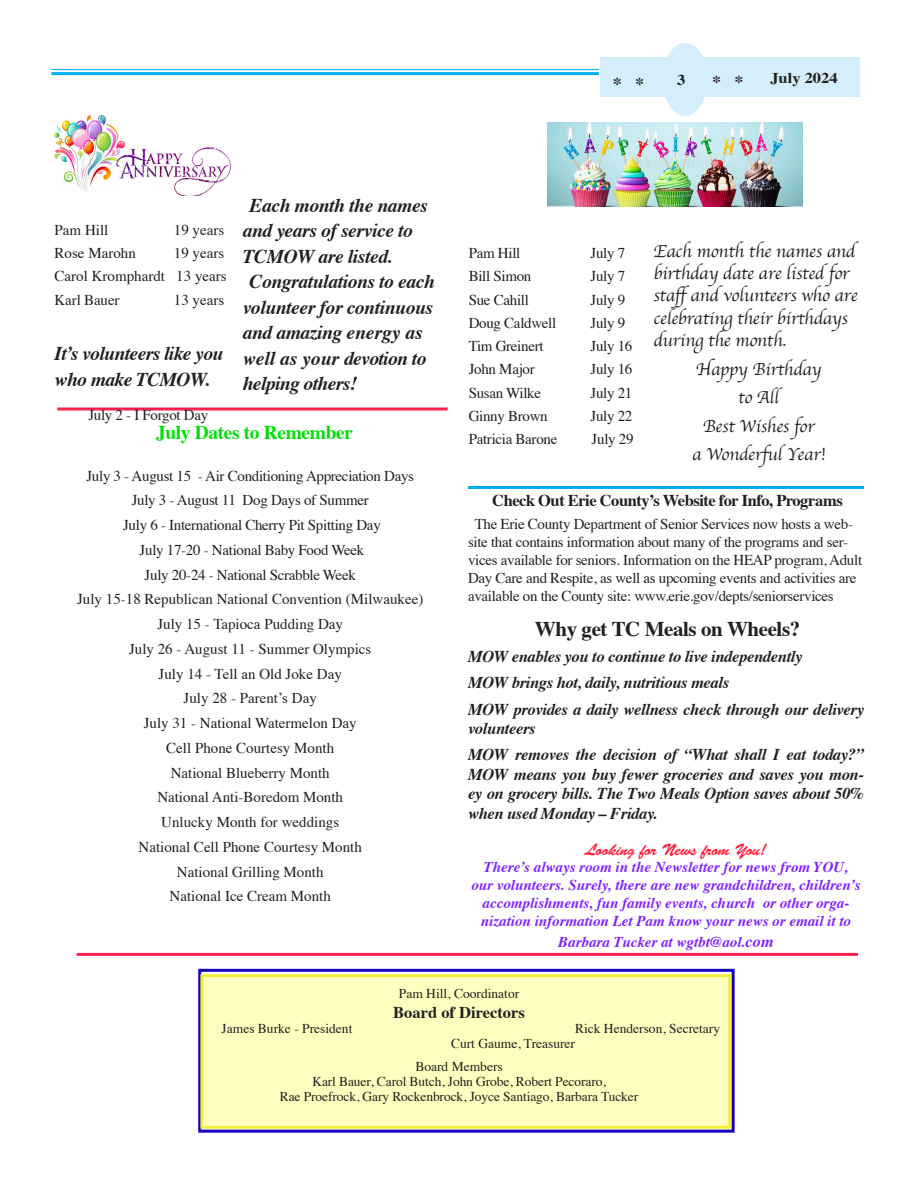
<style>
.page{position:relative;width:918px;height:1188px;background:#fff}
.page>*{position:absolute;margin:0;border:0;box-sizing:border-box;transform-origin:0 0}
.t1{font:700 21px "Times";letter-spacing:-.02em;color:#231f20}
.t2{font:italic 700 19.5px/25.5px "Times";letter-spacing:-.02em;color:#231f20}
.t3{font:700 19.5px "Times";letter-spacing:-.02em;color:#00df07}
.t4{font:18.15px/22.4px "Apple Chancery";letter-spacing:-.01em;color:#231f20}
.Byline{font:700 18px "Times";color:#231f20}
.t5{font:italic 700 16.5px/19.5px "Times";letter-spacing:-.02em;color:#231f20}
.t6{font:700 16.5px "Times";letter-spacing:-.03em;color:#231f20}
.t7{font:16.5px "Brush Script Std";letter-spacing:-.02em;color:#ff203b}
.t8{font:700 16.5px "Times";color:#231f20}
.t9{font:15px/18px "Times";letter-spacing:-.02em;color:#231f20}
.t10{font:15px "Times";color:#231f20}
.t11{font:italic 700 15px/18px "Times";color:#7e20ff;text-align:center}
.Byline-2{font:700 15px "Times";color:#231f20;scale:1.1 1}
.t12{font:13.5px "Times";letter-spacing:-.01em;color:#231f20}
.s1{font-size:16.5px}
</style>
<div class="page">
<div style="left:600px;top:57px;width:260px;height:40px;background:#d4effb"></div>
<div style="left:663px;top:43px;width:45px;height:73px;background:#d4effb;border-radius:50%"></div>
<hr style="left:51px;top:69px;width:548px;height:1px;background:#00aeef">
<hr style="left:51px;top:72px;width:548px;height:3px;background:#00aeef">
<img style="left:548px;top:123px;width:254px;height:83px">
<hr style="left:57px;top:408px;width:391px;height:3px;background:#ff2052">
<img style="left:55px;top:116px;width:176px;height:80px">
<hr style="left:468px;top:486px;width:396px;height:3px;background:#00aeef">
<hr style="left:77px;top:953px;width:781px;height:3px;background:#ff2052">
<div style="left:198px;top:969px;width:537px;height:164px;border:3px solid #1600bf"></div>
<div style="left:200px;top:974px;width:531px;height:155px;background:#ffffbf;border:3px solid #f3ee39"></div>
<p class="Byline" style="left:613px;top:72px;width:33px">* *</p>
<p class="Byline-2" style="left:677px;top:70px;width:9px">3</p>
<p class="Byline" style="left:712px;top:70px;width:33px">* *</p>
<p class="Byline-2" style="left:770px;top:68px;width:63px">July 2024</p>
<p class="t2" style="left:243px;top:193px;width:187px;text-indent:7px">Each month the names and years of service to<br>TCMOW are listed.</p>
<p class="t2" style="left:243px;top:270px;width:194px;text-indent:7px">Congratulations to each volunteer for continuous and amazing energy as well as your devotion to helping others!</p>
<p class="t9" style="left:55px;top:220px;width:55px">Pam Hill</p>
<p class="t9" style="left:174px;top:220px;width:52px">19 years</p>
<p class="t10" style="left:55px;top:239px;width:83px">Rose Marohn</p>
<p class="t9" style="left:174px;top:243px;width:52px">19 years</p>
<p class="t10" style="left:55px;top:262px;width:174px">Carol Kromphardt 13 years</p>
<p class="t9" style="left:55px;top:289px;width:66px">Karl Bauer</p>
<p class="t9" style="left:174px;top:289px;width:52px">13 years</p>
<p class="t2" style="left:55px;top:342px;width:170px">It’s volunteers like you who make TCMOW.</p>
<p class="t3" style="left:156px;top:419px;width:199px">July Dates to Remember</p>
<p class="t9" style="left:88px;top:405px;width:121px">July 2 - I Forgot Day</p>
<p class="t9" style="left:86px;top:465px;width:329px">July 3 - August 15 - Air Conditioning Appreciation Days</p>
<p class="t9" style="left:132px;top:490px;width:239px">July 3 - August 11 Dog Days of Summer</p>
<p class="t9" style="left:123px;top:515px;width:259px">July 6 - International Cherry Pit Spitting Day</p>
<p class="t9" style="left:140px;top:540px;width:226px">July 17-20 - National Baby Food Week</p>
<p class="t9" style="left:145px;top:564px;width:213px">July 20-24 - National Scrabble Week</p>
<p class="t10" style="left:77px;top:585px;width:348px">July 15-18 Republican National Convention (Milwaukee)</p>
<p class="t10" style="left:157px;top:610px;width:187px">July 15 - Tapioca Pudding Day</p>
<p class="t10" style="left:129px;top:635px;width:244px">July 26 - August 11 - Summer Olympics</p>
<p class="t10" style="left:159px;top:660px;width:185px">July 14 - Tell an Old Joke Day</p>
<p class="t10" style="left:184px;top:684px;width:135px">July 28 - Parent’s Day</p>
<p class="t10" style="left:144px;top:709px;width:215px">July 31 - National Watermelon Day</p>
<p class="t10" style="left:166px;top:734px;width:169px">Cell Phone Courtesy Month</p>
<p class="t10" style="left:171px;top:759px;width:161px">National Blueberry Month</p>
<p class="t10" style="left:157px;top:783px;width:187px">National Anti-Boredom Month</p>
<p class="t10" style="left:161px;top:808px;width:179px">Unlucky Month for weddings</p>
<p class="t10" style="left:139px;top:833px;width:225px">National Cell Phone Courtesy Month</p>
<p class="t10" style="left:177px;top:858px;width:148px">National Grilling Month</p>
<p class="t10" style="left:170px;top:882px;width:163px">National Ice Cream Month</p>
<p class="t9" style="left:469px;top:243px;width:53px">Pam Hill</p>
<p class="t9" style="left:591px;top:243px;width:36px">July 7</p>
<p class="t9" style="left:469px;top:266px;width:64px">Bill Simon</p>
<p class="t9" style="left:591px;top:266px;width:36px">July 7</p>
<p class="t9" style="left:469px;top:289px;width:62px">Sue Cahill</p>
<p class="t9" style="left:591px;top:289px;width:36px">July 9</p>
<p class="t9" style="left:469px;top:312px;width:89px">Doug Caldwell</p>
<p class="t9" style="left:591px;top:312px;width:36px">July 9</p>
<p class="t9" style="left:469px;top:336px;width:76px">Tim Greinert</p>
<p class="t9" style="left:591px;top:336px;width:43px">July 16</p>
<p class="t9" style="left:469px;top:359px;width:68px">John Major</p>
<p class="t9" style="left:591px;top:359px;width:43px">July 16</p>
<p class="t9" style="left:469px;top:382px;width:74px">Susan Wilke</p>
<p class="t9" style="left:591px;top:382px;width:43px">July 21</p>
<p class="t9" style="left:469px;top:405px;width:81px">Ginny Brown</p>
<p class="t9" style="left:591px;top:405px;width:43px">July 22</p>
<p class="t9" style="left:469px;top:429px;width:90px">Patricia Barone</p>
<p class="t9" style="left:592px;top:429px;width:43px">July 29</p>
<p class="t4" style="left:653px;top:240px;width:206px">Each month the names and birthday date are listed for staffand volunteers who are celebrating their birthdays during the month.</p>
<p class="t4" style="left:696px;top:357px;width:127px">Happy Birthday</p>
<p class="t4" style="left:738px;top:386px;width:42px">to All</p>
<p class="t4" style="left:703px;top:415px;width:113px">Best Wishes for</p>
<p class="t4" style="left:692px;top:443px;width:135px">a Wonderful Year!</p>
<p class="t6" style="left:492px;top:490px;width:352px">Check Out Erie County’s Website for Info, Programs</p>
<p class="t9" style="left:468px;top:514px;width:396px;text-indent:7px">The Erie County Department of Senior Services now hosts a web&shy;site that contains information about many of the programs and ser&shy;vices available for seniors. Information on the HEAP program, Adult Day Care and Respite, as well as upcoming events and activities are available on the County site: www.erie.gov/depts/seniorservices</p>
<p class="t1" style="left:535px;top:615px;width:267px">Why get TC Meals on Wheels?</p>
<p class="t5" style="left:468px;top:648px;width:336px">MOW enables you to continue to live independently</p>
<p class="t5" style="left:468px;top:674px;width:263px">MOW brings hot, daily, nutritious meals</p>
<p class="t5" style="left:468px;top:700px;width:398px">MOW provides a daily wellness check through our delivery volunteers</p>
<p class="t5" style="left:468px;top:746px;width:398px;text-align:justify">MOW removes the decision of “What shall I eat today?” MOW means you buy fewer groceries and saves you mon&shy;ey on grocery bills. The Two Meals Option saves about 50% when used Monday – Friday.</p>
<p class="t11" style="left:471px;top:859px;width:391px">There’s always room in the Newsletter for news from YOU, our volunteers. Surely, there are new grandchildren, children’s accomplishments, fun family events, church or other orga&shy;nization information Let Pam know your news or email it to</p>
<p class="t11" style="left:558px;top:934px;width:217px">Barbara Tucker at wgtbt@aol.<span class="s1">com</span></p>
<p class="t7" style="left:585px;top:841px;width:183px">Looking for News from You!</p>
<p class="t12" style="left:399px;top:981px;width:122px">Pam Hill, Coordinator</p>
<p class="t8" style="left:393px;top:1001px;width:133px">Board of Directors</p>
<p class="t12" style="left:222px;top:1016px;width:132px">James Burke - President</p>
<p class="t12" style="left:575px;top:1016px;width:147px">Rick Henderson, Secretary</p>
<p class="t12" style="left:451px;top:1031px;width:126px">Curt Gaume, Treasurer</p>
<p class="t12" style="left:415px;top:1053px;width:89px">Board Members</p>
<p class="t12" style="left:312px;top:1068px;width:295px">Karl Bauer, Carol Butch, John Grobe, Robert Pecoraro,</p>
<p class="t12" style="left:280px;top:1083px;width:360px">Rae Proefrock, Gary Rockenbrock, Joyce Santiago, Barbara Tucker</p>
</div>
